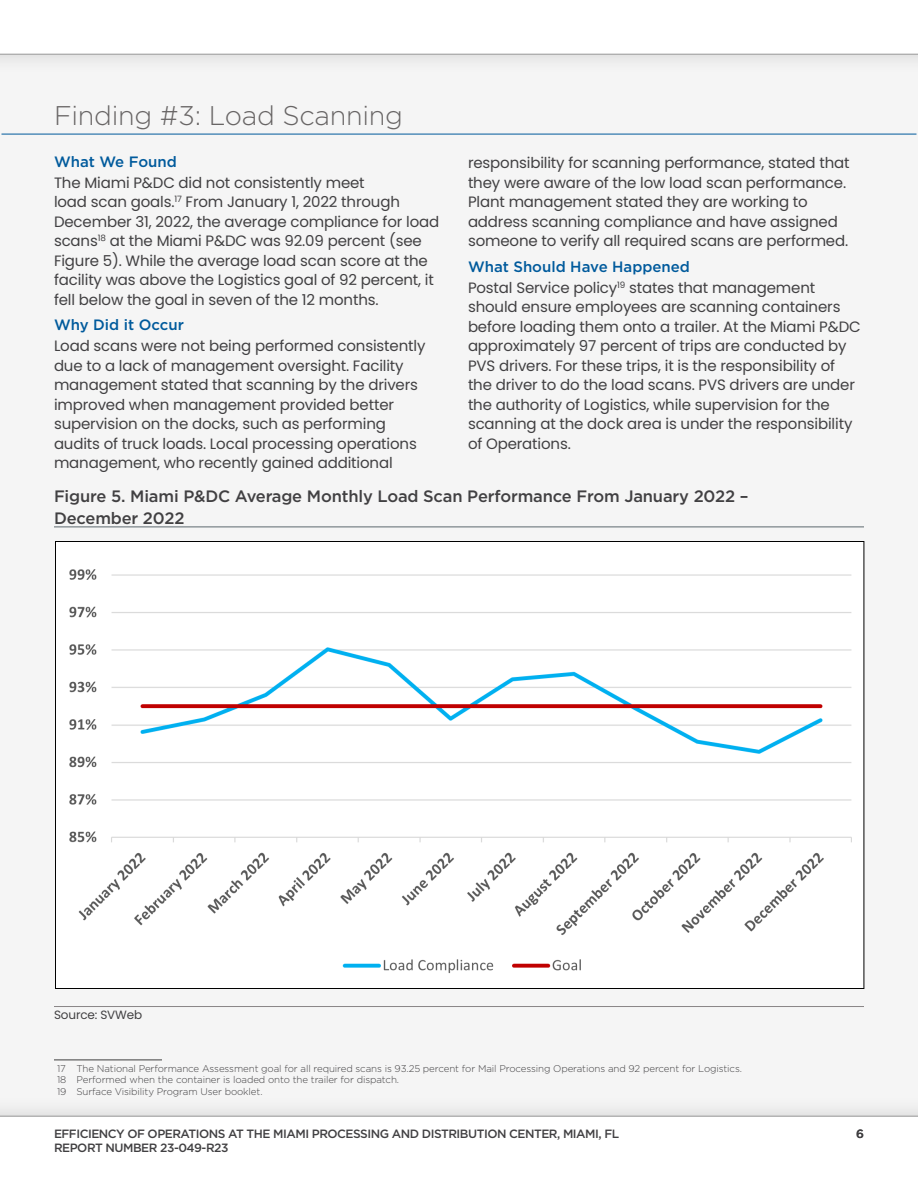
<style>
.page{position:relative;width:918px;height:1188px;background:#fff}
.page>*{position:absolute;margin:0;border:0;box-sizing:border-box;transform-origin:0 0}
.Text_H1_Finding{font:300 27px "Gotham";letter-spacing:-.01em;color:#686565}
.Figure_Table_heading{font:500 16.5px/21.8px "Gotham";letter-spacing:-.01em;color:#414042}
.Body_Text{font:15px/19.5px "Poppins";letter-spacing:-.01em;color:#414042}
.Text_H2{font:500 15px "Gotham";color:#005a9c}
.t1{font:500 12px "Gotham";letter-spacing:-.04em;color:#414042}
.t2{font:12px "Poppins";letter-spacing:-.01em;color:#414042}
.Body_Text-2{font:300 9.75px/11.7px "Gotham";letter-spacing:-.01em;color:#414042}
</style>
<div class="page">
<div style="left:0;top:23px;width:918px;height:1115px;background:#f5f5f5"></div>
<div style="left:0;top:0;width:918px;height:75px;background:#efefef"></div>
<div style="left:0;top:0;width:918px;height:54px;background:#fff"></div>
<div style="left:0;top:1095px;width:918px;height:93px;background:#efefef"></div>
<div style="left:0;top:1116px;width:918px;height:72px;background:#fff"></div>
<hr style="left:2px;top:134px;width:914px;height:1px;background:#005a9c">
<hr style="left:54px;top:1060px;width:108px;height:1px;background:#3e3e3e">
<hr style="left:54px;top:527px;width:810px;height:1px;background:#5d696f">
<hr style="left:54px;top:1006px;width:810px;height:1px;background:#8a8687">
<img style="left:69px;top:569px;width:783px;height:404px">
<h2 class="Text_H1_Finding" style="left:54px;top:100px;width:351px">Finding #3: Load Scanning</h2>
<h3 class="Text_H2" style="left:54px;top:153px;width:124px">What We Found</h3>
<p class="Body_Text" style="left:54px;top:173px;width:387px">The Miami P&amp;DC did not consistently meet<br>load scan goals.<sup>17</sup> From January 1, 2022 through December 31, 2022, the average compliance for load scans<sup>18</sup> at the Miami P&amp;DC was 92.09 percent (see Figure 5). While the average load scan score at the facility was above the Logistics goal of 92 percent, it fell below the goal in seven of the 12 months.</p>
<h3 class="Text_H2" style="left:54px;top:316px;width:131px">Why Did it Occur</h3>
<p class="Body_Text" style="left:54px;top:336px;width:373px">Load scans were not being performed consistently due to a lack of management oversight. Facility management stated that scanning by the drivers improved when management provided better supervision on the docks, such as performing audits of truck loads. Local processing operations management, who recently gained additional</p>
<p class="Body_Text" style="left:468px;top:153px;width:383px">responsibility for scanning performance, stated that they were aware of the low load scan performance.<br>Plant management stated they are working to address scanning compliance and have assigned someone to verify all required scans are performed.</p>
<h3 class="Text_H2" style="left:468px;top:258px;width:224px">What Should Have Happened</h3>
<p class="Body_Text" style="left:468px;top:278px;width:394px">Postal Service policy<sup>19</sup> states that management should ensure employees are scanning containers before loading them onto a trailer. At the Miami P&amp;DC approximately 97 percent of trips are conducted by PVS drivers. For these trips, it is the responsibility of the driver to do the load scans. PVS drivers are under the authority of Logistics, while supervision for the scanning at the dock area is under the responsibility of Operations.</p>
<h3 class="Figure_Table_heading" style="left:54px;top:485px;width:696px">Figure 5. Miami P&amp;DC Average Monthly Load Scan Performance From January 2022 –<br>December 2022</h3>
<p class="t2" style="left:54px;top:1008px;width:90px">Source: SVWeb</p>
<p class="Body_Text-2" style="left:57px;top:1062px;width:687px">17 The National Performance Assessment goal for all required scans is 93.25 percent for Mail Processing Operations and 92 percent for Logistics.<br>18 Performed when the container is loaded onto the trailer for dispatch.</p>
<p class="Body_Text-2" style="left:57px;top:1086px;width:207px">19 Surface Visibility Program User booklet.</p>
<p class="t1" style="left:54px;top:1127px;width:567px">EFFICIENCY OF OPERATIONS AT THE MIAMI PROCESSING AND DISTRIBUTION CENTER, MIAMI, FL</p>
<p class="t1" style="left:856px;top:1127px;width:9px">6</p>
<p class="t1" style="left:54px;top:1141px;width:176px">REPORT NUMBER 23-049-R23</p>
</div>
